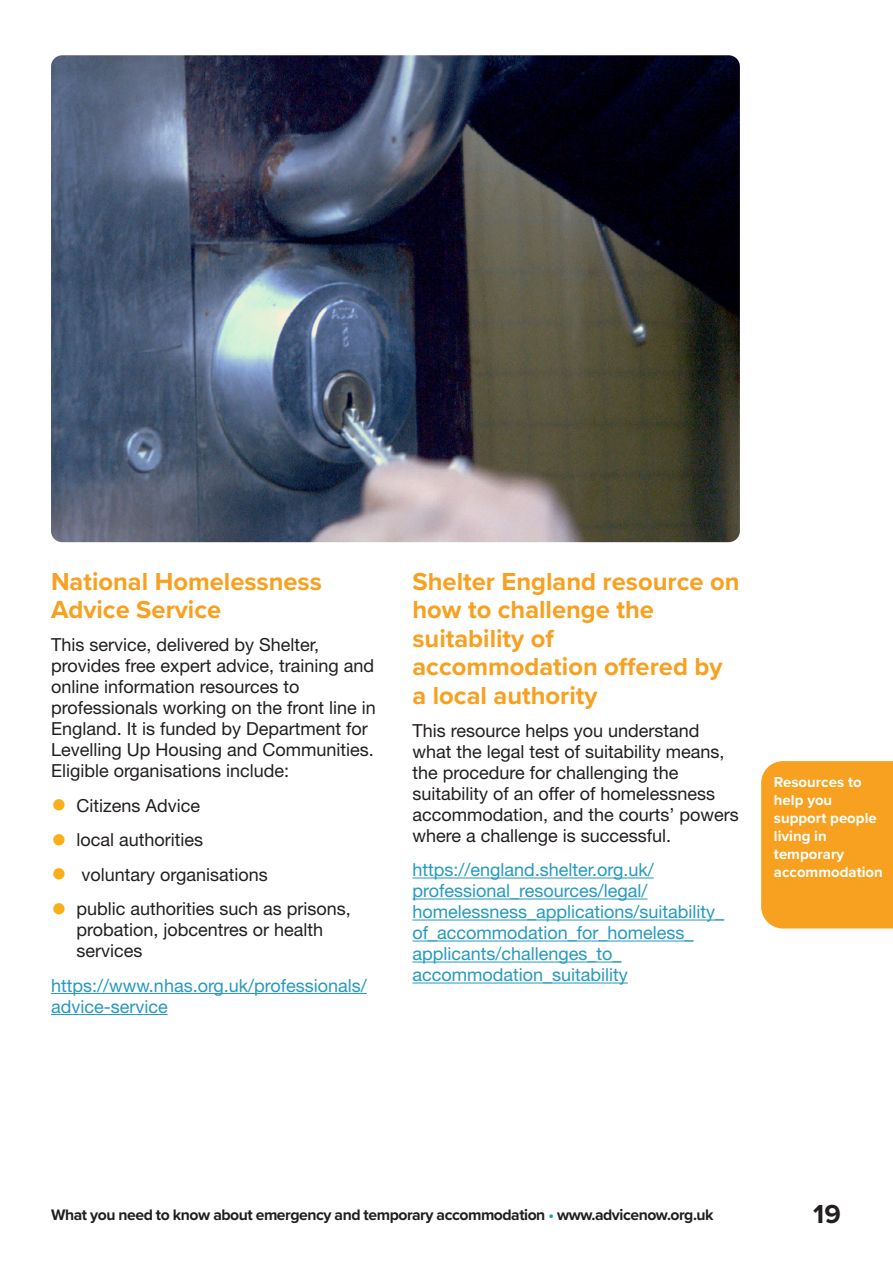
<style>
.page{position:relative;width:893px;height:1263px;background:#fff}
.page>*{position:absolute;margin:0;border:0;box-sizing:border-box;transform-origin:0 0}
.t1{font:700 27px "Proxima Nova";color:#231f20}
.heading_in_box__purple{font:700 25.5px/28.5px "Proxima Nova";color:#f8a01f}
.text__12_14_helv_neue_reg___9pts{font:18px/21px "Helvetica Neue LT Std";color:#231f20}
.text__12_14_helv_neue_reg___9pts-2{font:18px/21px "Helvetica Neue LT Std";color:#2699c0}
.t2{font:700 18px/21px "Proxima Nova";color:#fff}
.t3{font:700 15.75px "Proxima Nova";letter-spacing:-.03em;color:#231f20}
.text__12_14_helv_neue_reg___9pts-3{font:700 15px/18px "Proxima Nova";color:#fff}
.s1{font-size:31.5px;color:#faaf18}
.s2{color:#2699c0}
</style>
<div class="page">
<div style="left:761px;top:761px;width:132px;height:168px;background:#f8a01f"></div>
<hr style="left:51px;top:993px;width:316px;height:1px;background:#2699c0">
<hr style="left:51px;top:1014px;width:117px;height:1px;background:#2699c0">
<hr style="left:412px;top:877px;width:242px;height:1px;background:#2699c0">
<hr style="left:412px;top:898px;width:235px;height:1px;background:#2699c0">
<hr style="left:412px;top:919px;width:312px;height:1px;background:#2699c0">
<hr style="left:412px;top:940px;width:281px;height:1px;background:#2699c0">
<hr style="left:412px;top:961px;width:209px;height:1px;background:#2699c0">
<hr style="left:412px;top:982px;width:216px;height:1px;background:#2699c0">
<img style="left:51px;top:55px;width:689px;height:487px">
<p class="heading_in_box__purple" style="left:51px;top:567px;width:272px">National Homelessness<br>Advice Service</p>
<p class="text__12_14_helv_neue_reg___9pts" style="left:51px;top:634px;width:326px">This service, delivered by Shelter, provides free expert advice, training and online information resources to professionals working on the front line in England. It is funded by Department for Levelling Up Housing and Communities.<br>Eligible organisations include:</p>
<p class="text__12_14_helv_neue_reg___9pts" style="left:51px;top:794px;width:151px"><span class="s1">•</span> Citizens Advice</p>
<p class="text__12_14_helv_neue_reg___9pts" style="left:51px;top:829px;width:154px"><span class="s1">•</span> local authorities</p>
<p class="text__12_14_helv_neue_reg___9pts" style="left:51px;top:863px;width:218px"><span class="s1">•</span> voluntary organisations</p>
<p class="text__12_14_helv_neue_reg___9pts" style="left:77px;top:898px;width:276px;text-indent:-26px"><span class="s1">•</span> public authorities such as prisons, probation, jobcentres or health services</p>
<p class="text__12_14_helv_neue_reg___9pts-2" style="left:51px;top:974px;width:317px">https://www.nhas.org.uk/professionals/ advice-service</p>
<p class="heading_in_box__purple" style="left:412px;top:567px;width:328px">Shelter England resource on how to challenge the suitability of accommodation offered by a local authority</p>
<p class="text__12_14_helv_neue_reg___9pts" style="left:412px;top:719px;width:328px">This resource helps you understand what the legal test of suitability means, the procedure for challenging the suitability of an offer of homelessness accommodation, and the courts’ powers where a challenge is successful.</p>
<p class="text__12_14_helv_neue_reg___9pts-2" style="left:412px;top:859px;width:313px">https://england.shelter.org.uk/ professional_resources/legal/ homelessness_applications/suitability_ of_accommodation_for_homeless_ applicants/challenges_to_ accommodation_suitability</p>
<p class="t2" style="left:778px;top:773px;width:99px">Getting legal advice</p>
<p class="text__12_14_helv_neue_reg___9pts-3" style="left:774px;top:773px;width:110px">Resources to help you support people living in temporary accommodation</p>
<p class="t3" style="left:51px;top:1203px;width:664px">What you need to know about emergency and temporary accommodation <span class="s2">•</span> www.advicenow.org.uk</p>
<h1 class="t1" style="left:813px;top:1194px;width:29px">19</h1>
</div>
